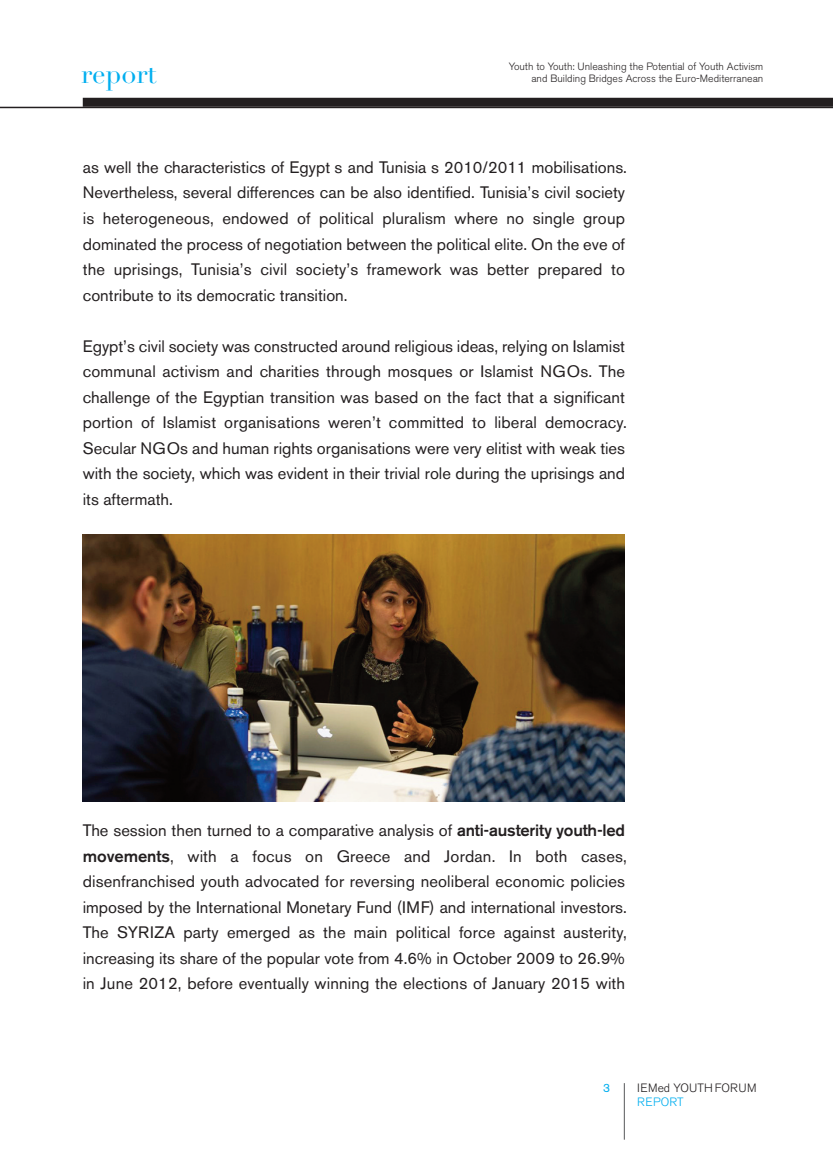
<style>
.page{position:relative;width:833px;height:1161px;background:#fff}
.page>*{position:absolute;margin:0;border:0;box-sizing:border-box;transform-origin:0 0}
.t1{font:27px "Didot LH";color:#00aeef}
.t2{font:16.5px/25.5px "Akzidenz Grotesk BE";color:#231f20;text-align:justify}
.t3{font:300 12px "Akzidenz Grotesk BE";letter-spacing:.01em;color:#231f20}
.t4{font:300 12px "Akzidenz Grotesk BE";letter-spacing:.02em;color:#00aeef}
.t5{font:12px "Akzidenz Grotesk BE";color:#00aeef}
.t6{font:300 10.5px/12px "Akzidenz Grotesk BE";color:#231f20;text-align:right}
.s1{font-weight:500}
</style>
<div class="page">
<hr style="left:624px;top:1083px;width:1px;height:56px;background:#57585a">
<hr style="left:0;top:107px;width:833px;height:1px;background:#231f20">
<div style="left:83px;top:98px;width:750px;height:9px;background:#231f20"></div>
<img style="left:83px;top:534px;width:541px;height:267px">
<h1 class="t1" style="left:81px;top:63px;width:77px">report</h1>
<p class="t6" style="left:509px;top:61px;width:256px">Youth to Youth: Unleashing the Potential of Youth Activism and Building Bridges Across the Euro-Mediterranean</p>
<p class="t2" style="left:83px;top:156px;width:545px">as well the characteristics of Egypt s and Tunisia s 2010/2011 mobilisations.<br>Nevertheless, several differences can be also identified. Tunisia’s civil society is heterogeneous, endowed of political pluralism where no single group dominated the process of negotiation between the political elite. On the eve of the uprisings, Tunisia’s civil society’s framework was better prepared to contribute to its democratic transition.</p>
<p class="t2" style="left:83px;top:335px;width:545px">Egypt’s civil society was constructed around religious ideas, relying on Islamist communal activism and charities through mosques or Islamist NGOs. The challenge of the Egyptian transition was based on the fact that a significant portion of Islamist organisations weren’t committed to liberal democracy.<br>Secular NGOs and human rights organisations were very elitist with weak ties with the society, which was evident in their trivial role during the uprisings and its aftermath.</p>
<p class="t2" style="left:83px;top:819px;width:546px">The session then turned to a comparative analysis of <span class="s1">anti-austerity youth-led movements</span>, with a focus on Greece and Jordan. In both cases, disenfranchised youth advocated for reversing neoliberal economic policies imposed by the International Monetary Fund (IMF) and international investors.<br>The SYRIZA party emerged as the main political force against austerity, increasing its share of the popular vote from 4.6% in October 2009 to 26.9% in June 2012, before eventually winning the elections of January 2015 with</p>
<p class="t5" style="left:603px;top:1083px;width:8px">3</p>
<p class="t3" style="left:637px;top:1082px;width:121px">IEMed YOUTH FORUM</p>
<p class="t4" style="left:637px;top:1097px;width:48px">REPORT</p>
</div>
